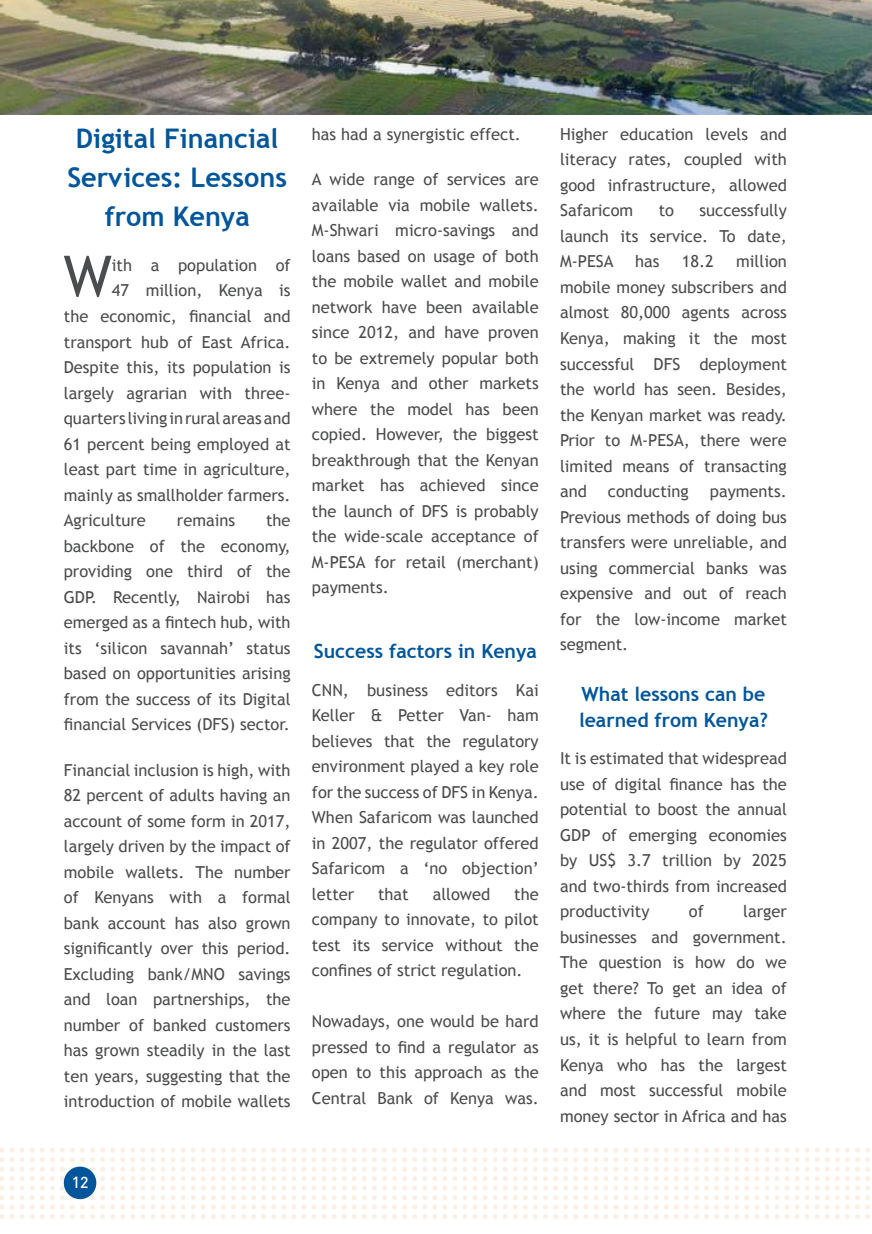
<style>
.page{position:relative;width:872px;height:1234px;background:#fff}
.page>*{position:absolute;margin:0;border:0;box-sizing:border-box;transform-origin:0 0}
.t1{font:56.85px "Trebuchet MS";color:#4b4c4d}
.t2{font:700 27px/39px "Trebuchet MS";color:#01569b;text-align:center}
.t3{font:700 19.5px/25.5px "Trebuchet MS";color:#01569b}
.t4{font:16.5px/25.5px "Trebuchet MS";color:#4b4c4d;text-align:justify}
.t5{font:500 15.75px "DIN";color:#fff}
</style>
<div class="page">
<img style="left:0;top:1148px;width:870px;height:71px">
<img style="left:0;top:0;width:872px;height:114px">
<div style="left:64px;top:1166px;width:32px;height:32px;background:#01569b;border-radius:50%"></div>
<h2 class="t2" style="left:67px;top:118px;width:221px">Digital Financial<br>Services: Lessons from Kenya</h2>
<h1 class="t1" style="left:63px;top:243px;width:50px">W</h1>
<p class="t4" style="left:112px;top:252px;width:180px">ith a population of</p>
<p class="t4" style="left:112px;top:278px;width:180px">47 million, Kenya is</p>
<p class="t4" style="left:64px;top:303px;width:228px">the economic, financial and</p>
<p class="t4" style="left:64px;top:329px;width:228px">transport hub of East Africa.</p>
<p class="t4" style="left:64px;top:354px;width:228px">Despite this, its population is</p>
<p class="t4" style="left:64px;top:380px;width:228px">largely agrarian with three-</p>
<p class="t4" style="left:64px;top:405px;width:228px">quarters living in rural areas and</p>
<p class="t4" style="left:64px;top:431px;width:228px">61 percent being employed at</p>
<p class="t4" style="left:64px;top:456px;width:228px">least part time in agriculture,</p>
<p class="t4" style="left:64px;top:482px;width:228px">mainly as smallholder farmers.</p>
<p class="t4" style="left:64px;top:507px;width:84px">Agriculture</p>
<p class="t4" style="left:177px;top:507px;width:60px">remains</p>
<p class="t4" style="left:64px;top:507px;width:228px;text-indent:202px">the backbone of the economy, providing one third of the GDP. Recently, Nairobi has emerged as a fintech hub, with its ‘silicon savannah’ status based on opportunities arising from the success of its Digital financial Services (DFS) sector.</p>
<p class="t4" style="left:64px;top:757px;width:228px">Financial inclusion is high, with 82 percent of adults having an account of some form in 2017, largely driven by the impact of mobile wallets. The number of Kenyans with a formal bank account has also grown significantly over this period.<br>Excluding bank/MNO savings and loan partnerships, the number of banked customers has grown steadily in the last ten years, suggesting that the introduction of mobile wallets</p>
<p class="t4" style="left:312px;top:121px;width:211px">has had a synergistic effect.</p>
<p class="t4" style="left:312px;top:167px;width:228px">A wide range of services are available via mobile wallets.<br>M-Shwari micro-savings and loans based on usage of both the mobile wallet and mobile network have been available since 2012, and have proven to be extremely popular both in Kenya and other markets where the model has been copied. However, the biggest breakthrough that the Kenyan market has achieved since the launch of DFS is probably the wide-scale acceptance of M-PESA for retail (merchant) payments.</p>
<p class="t3" style="left:314px;top:638px;width:225px">Success factors in Kenya</p>
<p class="t4" style="left:312px;top:677px;width:228px">CNN, business editors Kai Keller &amp; Petter Van- ham believes that the regulatory environment played a key role for the success of DFS in Kenya.<br>When Safaricom was launched in 2007, the regulator offered Safaricom a ‘no objection’ letter</p>
<p class="t4" style="left:312px;top:881px;width:228px;text-indent:202px">the company to innovate, to pilot test its service without the confines of strict regulation.</p>
<p class="t4" style="left:312px;top:1008px;width:228px">Nowadays, one would be hard pressed to find a regulator as open to this approach as the Central Bank of Kenya was.</p>
<p class="t4" style="left:378px;top:881px;width:32px">that</p>
<p class="t4" style="left:433px;top:881px;width:59px">allowed</p>
<p class="t5" style="left:72px;top:1172px;width:18px">12</p>
<p class="t4" style="left:560px;top:121px;width:228px">Higher education levels and literacy rates, coupled with good infrastructure, allowed Safaricom</p>
<p class="t4" style="left:560px;top:198px;width:228px;text-indent:139px">successfully launch its service. To date, M-PESA</p>
<p class="t4" style="left:658px;top:198px;width:17px">to</p>
<p class="t4" style="left:560px;top:249px;width:228px;text-indent:176px">million mobile money subscribers and almost 80,000 agents across Kenya, making it the most successful DFS deployment the world has seen. Besides, the Kenyan market was ready.<br>Prior to M-PESA, there were limited means of transacting and</p>
<p class="t4" style="left:635px;top:249px;width:26px">has</p>
<p class="t4" style="left:682px;top:249px;width:33px">18.2</p>
<p class="t4" style="left:608px;top:478px;width:82px">conducting</p>
<p class="t4" style="left:560px;top:478px;width:228px;text-indent:150px">payments.<br>Previous methods of doing bus transfers were unreliable, and using commercial banks was expensive and out of reach for the low-income market segment.</p>
<p class="t3" style="left:579px;top:681px;width:190px">What lessons can be learned from Kenya?</p>
<p class="t4" style="left:560px;top:745px;width:228px">It is estimated that widespread use of digital finance has the potential to boost the annual GDP of emerging economies by US$ 3.7 trillion by 2025 and two-thirds from increased productivity</p>
<p class="t4" style="left:560px;top:898px;width:228px;text-indent:183px">larger businesses and government.<br>The question is how do we get there? To get an idea of where the future may take us, it is helpful to learn from Kenya who has the largest and most successful mobile money sector in Africa and has</p>
<p class="t4" style="left:689px;top:898px;width:16px">of</p>
</div>
